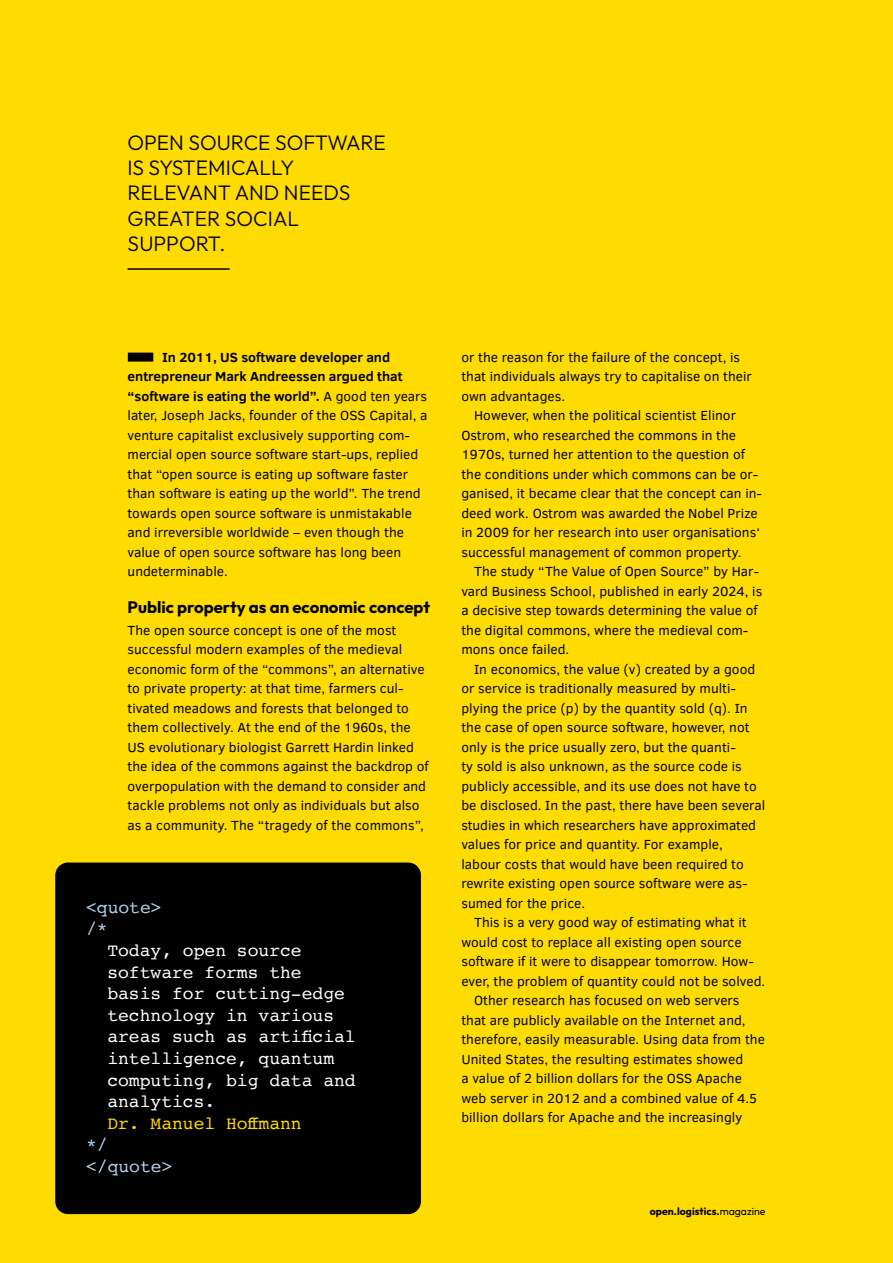
<style>
.page{position:relative;width:893px;height:1263px;background:#ffdc01}
.page>*{position:absolute;margin:0;border:0;box-sizing:border-box;transform-origin:0 0}
.t1{font:300 21px/25.2px "Outfit";color:#000}
.t2{font:18px/21.6px "Courier";color:#fff}
.t3{font:18px/21.6px "Courier";color:#b5d4f1}
.t4{font:18px "Courier";color:#ffdc01}
.t5{font:700 16.5px "Outfit";color:#000}
.t6{font:13.5px/19.5px "Clear Sans";color:#000}
.t7{font:700 10.5px "Outfit";color:#000}
.s1{font-weight:700}
.s2{font-weight:400}
</style>
<div class="page">
<div style="left:128px;top:353px;width:25px;height:9px;background:#000"></div>
<hr style="left:128px;top:268px;width:102px;height:2px;background:#000">
<div style="left:55px;top:862px;width:366px;height:352px;background:#000;border-radius:13px"></div>
<h1 class="t1" style="left:128px;top:130px;width:260px">OPEN SOURCE SOFTWARE<br>IS SYSTEMICALLY<br>RELEVANT AND NEEDS<br>GREATER SOCIAL<br>SUPPORT.</h1>
<p class="t6" style="left:128px;top:346px;width:301px;text-indent:35px"><span class="s1">In 2011, US software developer and entrepreneur Mark Andreessen argued that “software is eating the world”.</span> A good ten years later, Joseph Jacks, founder of the OSS Capital, a venture capitalist exclusively supporting com&shy;mercial open source software start-ups, replied that “open source is eating up software faster than software is eating up the world”. The trend towards open source software is unmistakable and irreversible worldwide – even though the value of open source software has long been undeterminable.</p>
<p class="t5" style="left:128px;top:596px;width:304px">Public property as an economic concept</p>
<p class="t6" style="left:128px;top:619px;width:303px">The open source concept is one of the most successful modern examples of the medieval economic form of the “commons”, an alternative to private property: at that time, farmers cul&shy;tivated meadows and forests that belonged to them collectively. At the end of the 1960s, the US evolutionary biologist Garrett Hardin linked the idea of the commons against the backdrop of overpopulation with the demand to consider and tackle problems not only as individuals but also as a community. The “tragedy of the commons”,</p>
<h2 class="t3" style="left:86px;top:897px;width:77px">&lt;quote&gt; /*</h2>
<h2 class="t2" style="left:107px;top:941px;width:250px">Today, open source software forms the basis for cutting-edge technology in various areas such as artificial intelligence, quantum computing, big data and analytics.</h2>
<h2 class="t4" style="left:107px;top:1115px;width:196px">Dr. Manuel Hoffmann</h2>
<h2 class="t3" style="left:86px;top:1135px;width:88px">*/ &lt;/quote&gt;</h2>
<p class="t6" style="left:461px;top:346px;width:292px">or the reason for the failure of the concept, is that individuals always try to capitalise on their own advantages.</p>
<p class="t6" style="left:461px;top:405px;width:302px;text-indent:13px">However, when the political scientist Elinor Ostrom, who researched the commons in the 1970s, turned her attention to the question of the conditions under which commons can be or&shy;ganised, it became clear that the concept can in&shy;deed work. Ostrom was awarded the Nobel Prize in 2009 for her research into user organisations‘ successful management of common property.</p>
<p class="t6" style="left:461px;top:561px;width:302px;text-indent:13px">The study “The Value of Open Source” by Har&shy;vard Business School, published in early 2024, is a decisive step towards determining the value of the digital commons, where the medieval com&shy;mons once failed.</p>
<p class="t6" style="left:461px;top:658px;width:306px;text-indent:13px">In economics, the value (v) created by a good or service is traditionally measured by multi&shy;plying the price (p) by the quantity sold (q). In the case of open source software, however, not only is the price usually zero, but the quanti-<br>ty sold is also unknown, as the source code is publicly accessible, and its use does not have to be disclosed. In the past, there have been several studies in which researchers have approximated values for price and quantity. For example, labour costs that would have been required to rewrite existing open source software were as&shy;sumed for the price.</p>
<p class="t6" style="left:474px;top:912px;width:274px">This is a very good way of estimating what it</p>
<p class="t6" style="left:461px;top:931px;width:282px">would cost to replace all existing open source</p>
<p class="t6" style="left:461px;top:951px;width:294px">software if it were to disappear tomorrow. How-</p>
<p class="t6" style="left:461px;top:970px;width:305px">ever, the problem of quantity could not be solved.</p>
<p class="t6" style="left:474px;top:990px;width:267px">Other research has focused on web servers</p>
<p class="t6" style="left:461px;top:1009px;width:286px">that are publicly available on the Internet and,</p>
<p class="t6" style="left:461px;top:1029px;width:305px">therefore, easily measurable. Using data from the</p>
<p class="t6" style="left:461px;top:1048px;width:283px">United States, the resulting estimates showed</p>
<p class="t6" style="left:461px;top:1068px;width:282px">a value of 2 billion dollars for the OSS Apache</p>
<p class="t6" style="left:461px;top:1087px;width:297px">web server in 2012 and a combined value of 4.5</p>
<p class="t6" style="left:461px;top:1107px;width:283px">billion dollars for Apache and the increasingly</p>
<p class="t7" style="left:650px;top:1204px;width:117px">open.logistics.<span class="s2">magazine</span></p>
</div>
